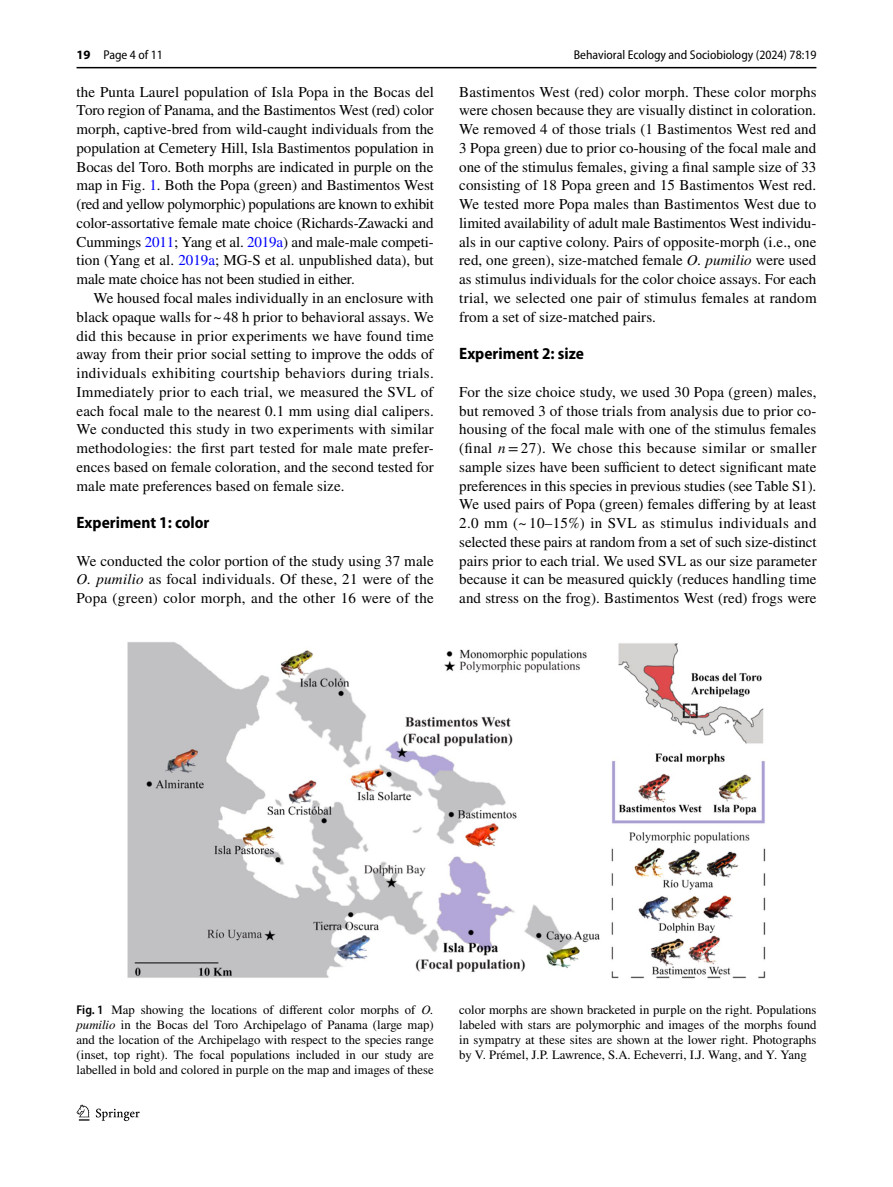
<style>
.page{position:relative;width:893px;height:1187px;background:#fff}
.page>*{position:absolute;margin:0;border:0;box-sizing:border-box;transform-origin:0 0}
.t1{font:700 semi-condensed 16.5px "Myriad Pro";color:#000}
.t2{font:15px/18.8px "STIX";letter-spacing:.005em;color:#000;text-align:justify}
.t3{font:12.75px/15px "STIX";color:#000;text-align:justify}
.t4{font:semi-condensed 12.75px "Myriad Pro";color:#000}
.s1{font-weight:700;font-stretch:normal}
.s2{color:#00f}
.s3{font-style:italic}
.s4{font-family:"Myriad Pro";font-weight:600;font-stretch:semi-condensed}
</style>
<div class="page">
<hr style="left:77px;top:67px;width:739px;height:1px;background:#000">
<svg style="left:77px;top:1104px;width:12px;height:16px"></svg>
<svg style="left:96px;top:1108px;width:44px;height:12px"></svg>
<img style="left:128px;top:642px;width:637px;height:336px">
<p class="t4" style="left:77px;top:48px;width:88px"><span class="s1">19</span> Page 4 of 11</p>
<p class="t4" style="left:574px;top:48px;width:244px">Behavioral Ecology and Sociobiology (2024) 78:19</p>
<p class="t2" style="left:77px;top:83px;width:359px">the Punta Laurel population of Isla Popa in the Bocas del Toro region of Panama, and the Bastimentos West (red) color morph, captive-bred from wild-caught individuals from the population at Cemetery Hill, Isla Bastimentos population in Bocas del Toro. Both morphs are indicated in purple on the map in Fig. <span class="s2">1</span>. Both the Popa (green) and Bastimentos West (red and yellow polymorphic) populations are known to exhibit color-assortative female mate choice (Richards-Zawacki and Cummings <span class="s2">2011</span>; Yang et al. <span class="s2">2019a</span>) and male-male competi&shy;tion (Yang et al. <span class="s2">2019a</span>; MG-S et al. unpublished data), but male mate choice has not been studied in either.</p>
<p class="t2" style="left:77px;top:289px;width:359px;text-indent:17px">We housed focal males individually in an enclosure with black opaque walls for~48 h prior to behavioral assays. We did this because in prior experiments we have found time away from their prior social setting to improve the odds of individuals exhibiting courtship behaviors during trials.<br>Immediately prior to each trial, we measured the SVL of each focal male to the nearest 0.1 mm using dial calipers.<br>We conducted this study in two experiments with similar methodologies: the first part tested for male mate prefer&shy;ences based on female coloration, and the second tested for male mate preferences based on female size.</p>
<p class="t1" style="left:77px;top:513px;width:134px">Experiment 1: color</p>
<p class="t2" style="left:77px;top:552px;width:359px">We conducted the color portion of the study using 37 male <span class="s3">O. pumilio</span> as focal individuals. Of these, 21 were of the Popa (green) color morph, and the other 16 were of the</p>
<p class="t2" style="left:459px;top:83px;width:359px">Bastimentos West (red) color morph. These color morphs were chosen because they are visually distinct in coloration.<br>We removed 4 of those trials (1 Bastimentos West red and 3 Popa green) due to prior co-housing of the focal male and one of the stimulus females, giving a final sample size of 33 consisting of 18 Popa green and 15 Bastimentos West red.<br>We tested more Popa males than Bastimentos West due to limited availability of adult male Bastimentos West individu&shy;als in our captive colony. Pairs of opposite-morph (i.e., one red, one green), size-matched female <span class="s3">O. pumilio</span> were used as stimulus individuals for the color choice assays. For each trial, we selected one pair of stimulus females at random from a set of size-matched pairs.</p>
<p class="t1" style="left:459px;top:344px;width:126px">Experiment 2: size</p>
<p class="t2" style="left:459px;top:383px;width:359px">For the size choice study, we used 30 Popa (green) males, but removed 3 of those trials from analysis due to prior co&shy;housing of the focal male with one of the stimulus females (final <span class="s3">n</span> = 27). We chose this because similar or smaller sample sizes have been sufficient to detect significant mate preferences in this species in previous studies (see Table S1).<br>We used pairs of Popa (green) females differing by at least 2.0 mm (~ 10–15%) in SVL as stimulus individuals and selected these pairs at random from a set of such size-distinct pairs prior to each trial. We used SVL as our size parameter because it can be measured quickly (reduces handling time and stress on the frog). Bastimentos West (red) frogs were</p>
<p class="t3" style="left:77px;top:1002px;width:359px"><span class="s4">Fig. 1</span> Map showing the locations of different color morphs of <span class="s3">O. pumilio</span> in the Bocas del Toro Archipelago of Panama (large map) and the location of the Archipelago with respect to the species range (inset, top right). The focal populations included in our study are labelled in bold and colored in purple on the map and images of these</p>
<p class="t3" style="left:459px;top:1002px;width:359px">color morphs are shown bracketed in purple on the right. Populations labeled with stars are polymorphic and images of the morphs found in sympatry at these sites are shown at the lower right. Photographs by V. Prémel, J.P. Lawrence, S.A. Echeverri, I.J. Wang, and Y. Yang</p>
</div>
